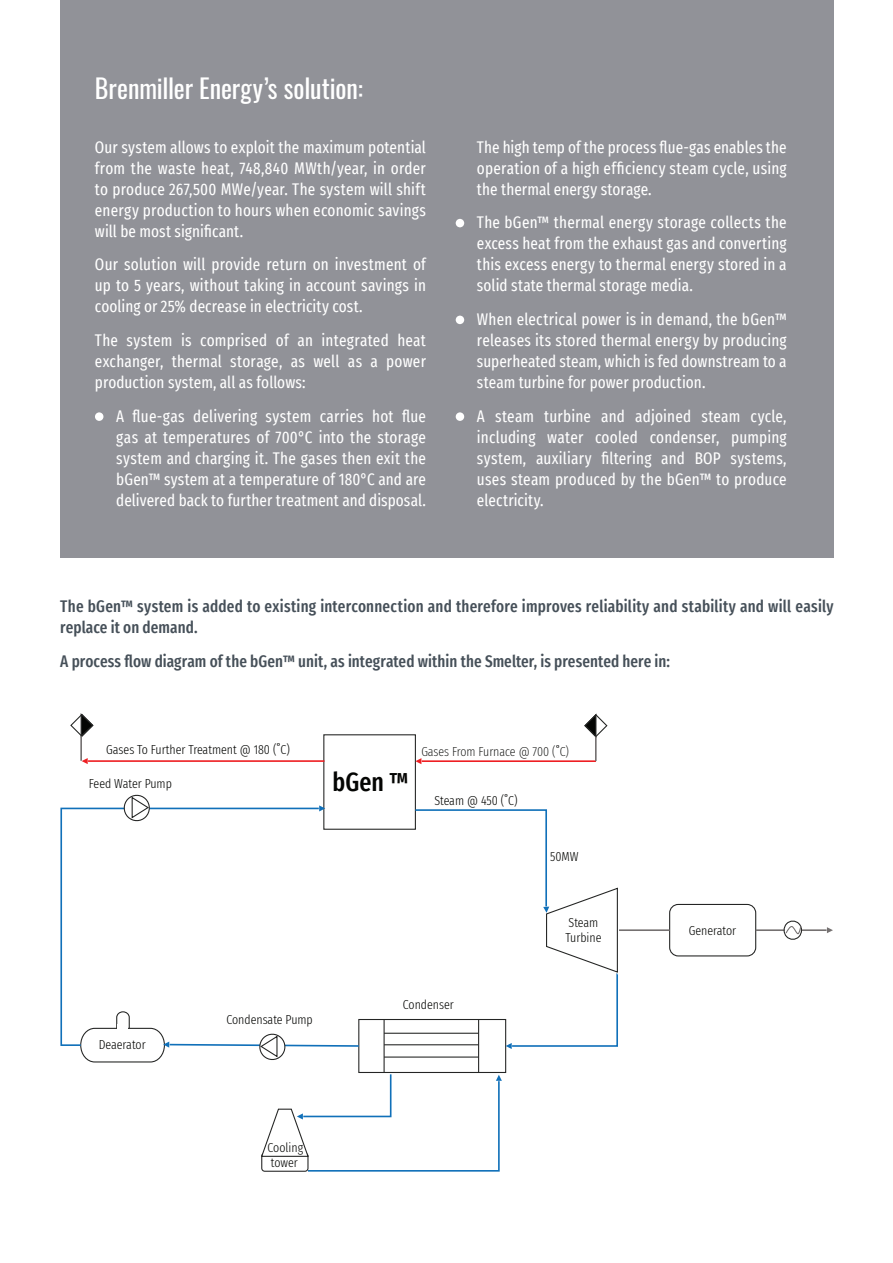
<style>
.page{position:relative;width:893px;height:1263px;background:#fff}
.page>*{position:absolute;margin:0;border:0;box-sizing:border-box;transform-origin:0 0}
.t1{font:26.1px "Oswald";letter-spacing:-.005em;color:#fff}
.t2{font:500 extra-condensed 25.95px "Fira Sans";color:#040503}
.t3{font:extra-condensed 16.5px/21px "Fira Sans";letter-spacing:.005em;color:#fff;text-align:justify}
.t4{font:500 extra-condensed 16.5px/21px "Fira Sans";letter-spacing:.01em;color:#465059}
.t5{font:300 extra-condensed 13.05px/15.1px "Fira Sans";color:#040503}
.t6{font:200 extra-condensed 13.05px "Fira Sans";color:#040503}
.s1{font-family:"Lucida Grande";font-weight:400;font-stretch:normal}
</style>
<div class="page">
<div style="left:60px;top:0;width:773px;height:557px;background:#919298"></div>
<div style="left:95px;top:412px;width:8px;height:9px;background:#fff;border-radius:50%"></div>
<div style="left:456px;top:219px;width:8px;height:8px;background:#fff;border-radius:50%"></div>
<div style="left:456px;top:316px;width:8px;height:8px;background:#fff;border-radius:50%"></div>
<div style="left:456px;top:412px;width:8px;height:9px;background:#fff;border-radius:50%"></div>
<div style="left:323px;top:734px;width:93px;height:96px;border:1px solid #242524"></div>
<div style="left:669px;top:904px;width:87px;height:52px;border:1px solid #242524;border-radius:9px"></div>
<hr style="left:384px;top:1019px;width:1px;height:53px;background:#242524">
<div style="left:358px;top:1019px;width:148px;height:54px;border:1px solid #242524"></div>
<hr style="left:478px;top:1019px;width:1px;height:53px;background:#242524">
<hr style="left:384px;top:1033px;width:94px;height:1px;background:#242524">
<hr style="left:384px;top:1044px;width:94px;height:1px;background:#242524">
<hr style="left:384px;top:1056px;width:94px;height:1px;background:#242524">
<svg style="left:70px;top:713px;width:24px;height:24px"></svg>
<hr style="left:422px;top:760px;width:174px;height:2px;background:#ee1f23">
<svg style="left:415px;top:758px;width:6px;height:6px"></svg>
<hr style="left:88px;top:760px;width:236px;height:2px;background:#ee1f23">
<svg style="left:82px;top:758px;width:6px;height:6px"></svg>
<svg style="left:584px;top:713px;width:24px;height:24px"></svg>
<hr style="left:80px;top:736px;width:2px;height:25px;background:#757171">
<hr style="left:595px;top:737px;width:2px;height:24px;background:#757171">
<hr style="left:619px;top:929px;width:51px;height:2px;background:#757171">
<svg style="left:414px;top:808px;width:204px;height:241px"></svg>
<svg style="left:261px;top:1074px;width:241px;height:98px"></svg>
<svg style="left:80px;top:1027px;width:280px;height:36px"></svg>
<svg style="left:60px;top:807px;width:260px;height:240px"></svg>
<svg style="left:319px;top:805px;width:6px;height:6px"></svg>
<svg style="left:123px;top:794px;width:28px;height:28px"></svg>
<hr style="left:756px;top:929px;width:70px;height:2px;background:#757171">
<svg style="left:827px;top:927px;width:6px;height:6px"></svg>
<svg style="left:783px;top:920px;width:21px;height:20px"></svg>
<h1 class="t1" style="left:95px;top:65px;width:269px">Brenmiller Energy’s solution:</h1>
<p class="t3" style="left:95px;top:136px;width:333px">Our system allows to exploit the maximum potential from the waste heat, 748,840 MWth/year, in order to produce 267,500 MWe/year. The system will shift energy production to hours when economic savings will be most significant.</p>
<p class="t3" style="left:95px;top:254px;width:332px">Our solution will provide return on investment of up to 5 years, without taking in account savings in cooling or 25% decrease in electricity cost.</p>
<p class="t3" style="left:95px;top:330px;width:333px">The system is comprised of an integrated heat exchanger, thermal storage, as well as a power production system, all as follows:</p>
<p class="t3" style="left:116px;top:405px;width:311px">A flue-gas delivering system carries hot flue gas at temperatures of 700°C into the storage system and charging it. The gases then exit the bGen™ system at a temperature of 180°C and are delivered back to further treatment and disposal.</p>
<p class="t3" style="left:477px;top:136px;width:311px">The high temp of the process flue-gas enables the operation of a high efficiency steam cycle, using the thermal energy storage.</p>
<p class="t3" style="left:477px;top:212px;width:311px">The bGen™ thermal energy storage collects the excess heat from the exhaust gas and converting this excess energy to thermal energy stored in a solid state thermal storage media.</p>
<p class="t3" style="left:477px;top:308px;width:311px">When electrical power is in demand, the bGen™ releases its stored thermal energy by producing superheated steam, which is fed downstream to a steam turbine for power production.</p>
<p class="t3" style="left:477px;top:405px;width:311px">A steam turbine and adjoined steam cycle, including water cooled condenser, pumping system, auxiliary filtering and BOP systems, uses steam produced by the bGen™ to produce electricity.</p>
<p class="t4" style="left:60px;top:595px;width:775px">The bGen™ system is added to existing interconnection and therefore improves reliability and stability and will easily replace it on demand.</p>
<p class="t4" style="left:60px;top:650px;width:611px">A process flow diagram of the bGen™ unit, as integrated within the Smelter, is presented here in:</p>
<p class="t5" style="left:106px;top:742px;width:185px">Gases To Further Treatment @ 180 ( C)<span class="s1">ͦ</span></p>
<p class="t6" style="left:421px;top:742px;width:149px">Gases From Furnace @ 700 ( C)<span class="s1">ͦ</span></p>
<h2 class="t2" style="left:333px;top:761px;width:77px">bGen ™</h2>
<p class="t5" style="left:89px;top:776px;width:84px">Feed Water Pump</p>
<p class="t5" style="left:99px;top:1037px;width:48px">Deaerator</p>
<p class="t5" style="left:226px;top:1012px;width:88px">Condensate Pump</p>
<p class="t5" style="left:268px;top:1139px;width:37px">Cooling tower</p>
<p class="t5" style="left:434px;top:793px;width:85px">Steam @ 450 ( C)<span class="s1">ͦ</span></p>
<p class="t5" style="left:403px;top:997px;width:53px">Condenser</p>
<p class="t5" style="left:550px;top:848px;width:30px">50MW</p>
<p class="t5" style="left:565px;top:914px;width:38px">Steam<br>Turbine</p>
<p class="t5" style="left:689px;top:923px;width:49px">Generator</p>
</div>
